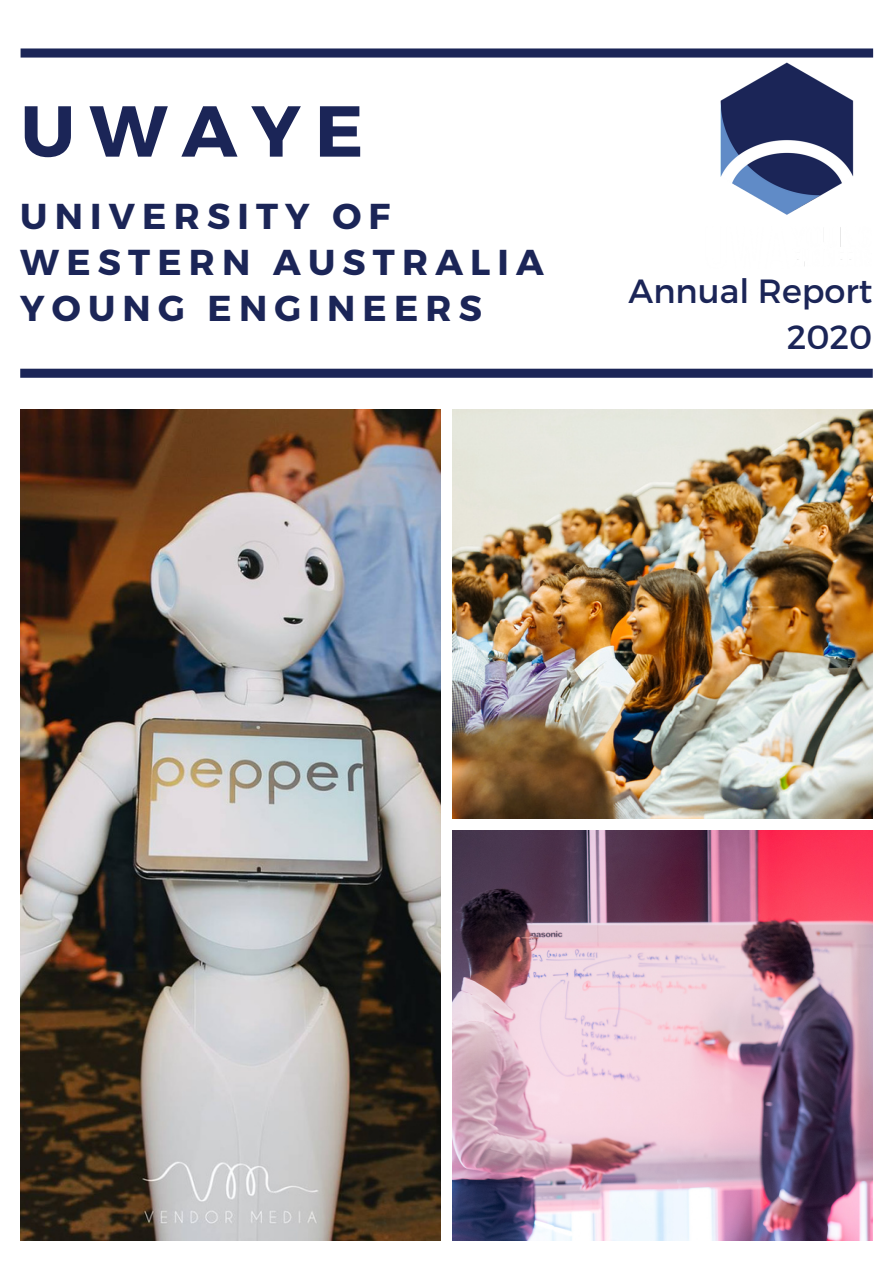
<style>
.page{position:relative;width:893px;height:1264px;background:#fff}
.page>*{position:absolute;margin:0;border:0;box-sizing:border-box;transform-origin:0 0}
.t1{font:700 72px "Montserrat";letter-spacing:.2em;color:#1b2557}
.t2{font:700 36px/46px "Montserrat";letter-spacing:.2em;color:#1b2557}
.t3{font:33.45px/46px "Montserrat";color:#1b2557;text-align:right}
</style>
<div class="page">
<img style="left:20px;top:409px;width:421px;height:831px">
<img style="left:452px;top:409px;width:420px;height:409px">
<img style="left:452px;top:830px;width:420px;height:410px">
<svg style="left:20px;top:369px;width:852px;height:9px;background:#202a5b"></svg>
<svg style="left:21px;top:48px;width:852px;height:10px;background:#303966"></svg>
<img style="left:705px;top:52px;width:167px;height:214px">
<h1 class="t1" style="left:21px;top:84px;width:344px">UWAYE</h1>
<p class="t2" style="left:20px;top:191px;width:525px">UNIVERSITY OF<br>WESTERN AUSTRALIA<br>YOUNG ENGINEERS</p>
<p class="t3" style="left:628px;top:267px;width:245px">Annual Report<br>2020</p>
</div>
